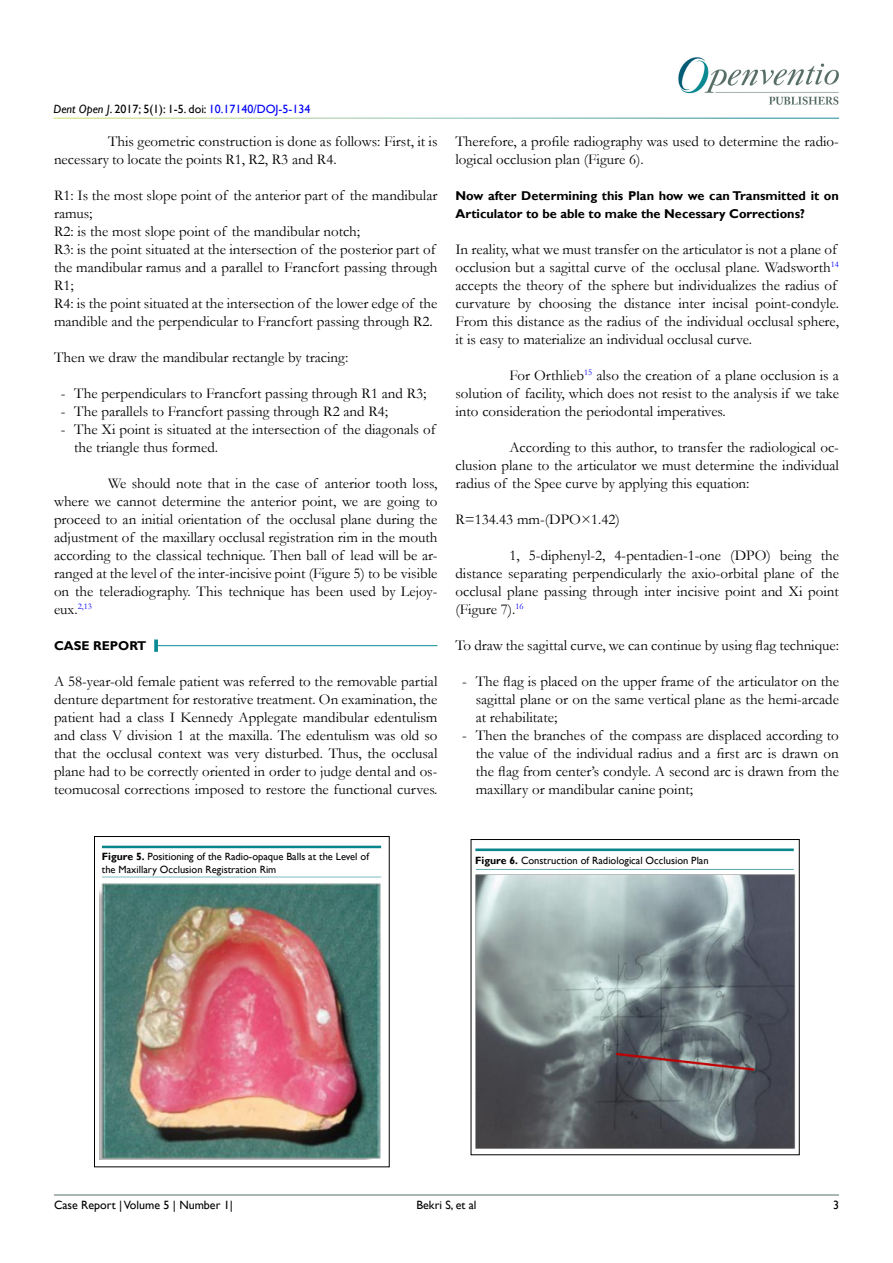
<style>
.page{position:relative;width:893px;height:1263px;background:#fff}
.page>*{position:absolute;margin:0;border:0;box-sizing:border-box;transform-origin:0 0}
.t1{font:15px/18px "Garamond";color:#000;text-align:justify}
.t2{font:700 12.75px/18px "Gill Sans";color:#000}
.t3{font:12px "Gill Sans";color:#000}
.t4{font:10.5px/12.6px "Gill Sans";color:#000}
.s1{font-style:italic}
.s2{color:#0000fa}
.s3{font-weight:700}
</style>
<div class="page">
<img style="left:678px;top:57px;width:161px;height:48px">
<hr style="left:54px;top:1194px;width:785px;height:1px;background:#597068">
<img style="left:100px;top:883px;width:281px;height:276px">
<img style="left:475px;top:874px;width:320px;height:275px">
<div style="left:89px;top:832px;width:307px;height:17px;background:#f9f2f3;opacity:.75"></div>
<div style="left:89px;top:864px;width:307px;height:14px;background:#f9f2f3;opacity:.75"></div>
<div style="left:462px;top:835px;width:346px;height:17px;background:#f9f2f3;opacity:.75"></div>
<hr style="left:158px;top:645px;width:279px;height:1px;background:#0a8b93">
<svg style="left:154px;top:639px;width:4px;height:13px"></svg>
<p class="t3" style="left:53px;top:102px;width:258px"><span class="s1">Dent Open J</span>. 2017; 5(1): 1-5. doi: <span class="s2">10.17140/DOJ-5-134</span></p>
<p class="t1" style="left:54px;top:132px;width:385px;text-indent:54px">This geometric construction is done as follows: First, it is necessary to locate the points R1, R2, R3 and R4.</p>
<p class="t1" style="left:54px;top:186px;width:385px;text-align:left">R1: Is the most slope point of the anterior part of the mandibular ramus;<br>R2: is the most slope point of the mandibular notch;<br>R3: is the point situated at the intersection of the posterior part of the mandibular ramus and a parallel to Francfort passing through R1;<br>R4: is the point situated at the intersection of the lower edge of the mandible and the perpendicular to Francfort passing through R2.</p>
<p class="t1" style="left:54px;top:348px;width:296px">Then we draw the mandibular rectangle by tracing:</p>
<p class="t1" style="left:61px;top:384px;width:367px">- The perpendiculars to Francfort passing through R1 and R3;</p>
<p class="t1" style="left:61px;top:402px;width:329px">- The parallels to Francfort passing through R2 and R4;</p>
<p class="t1" style="left:74px;top:420px;width:363px;text-indent:-14px">- The Xi point is situated at the intersection of the diagonals of the triangle thus formed.</p>
<p class="t1" style="left:54px;top:474px;width:385px;text-indent:54px">We should note that in the case of anterior tooth loss, where we cannot determine the anterior point, we are going to proceed to an initial orientation of the occlusal plane during the adjustment of the maxillary occlusal registration rim in the mouth according to the classical technique. Then ball of lead will be ar&shy;ranged at the level of the inter-incisive point (Figure 5) to be visible on the teleradiography. This technique has been used by Lejoy&shy;eux.<sup>2,13</sup></p>
<p class="t2" style="left:54px;top:637px;width:94px">CASE REPORT</p>
<p class="t1" style="left:54px;top:672px;width:385px">A 58-year-old female patient was referred to the removable partial denture department for restorative treatment. On examination, the patient had a class I Kennedy Applegate mandibular edentulism and class V division 1 at the maxilla. The edentulism was old so that the occlusal context was very disturbed. Thus, the occlusal plane had to be correctly oriented in order to judge dental and os&shy;teomucosal corrections imposed to restore the functional curves.</p>
<p class="t1" style="left:455px;top:132px;width:385px">Therefore, a profile radiography was used to determine the radio&shy;logical occlusion plan (Figure 6).</p>
<p class="t2" style="left:455px;top:187px;width:385px">Now after Determining this Plan how we can Transmitted it on<br>Articulator to be able to make the Necessary Corrections?</p>
<p class="t1" style="left:455px;top:240px;width:385px;text-align:left">In reality, what we must transfer on the articulator is not a plane of occlusion but a sagittal curve of the occlusal plane. Wadsworth<sup>14 </sup>accepts the theory of the sphere but individualizes the radius of curvature by choosing the distance inter incisal point-condyle.<br>From this distance as the radius of the individual occlusal sphere, it is easy to materialize an individual occlusal curve.</p>
<p class="t1" style="left:455px;top:366px;width:385px;text-indent:54px">For Orthlieb<sup>15</sup> also the creation of a plane occlusion is a solution of facility, which does not resist to the analysis if we take into consideration the periodontal imperatives.</p>
<p class="t1" style="left:455px;top:438px;width:385px;text-indent:54px">According to this author, to transfer the radiological oc&shy;clusion plane to the articulator we must determine the individual radius of the Spee curve by applying this equation:</p>
<p class="t1" style="left:455px;top:510px;width:166px">R=134.43 mm-(DPO×1.42)</p>
<p class="t1" style="left:455px;top:546px;width:385px;text-indent:54px">1, 5-diphenyl-2, 4-pentadien-1-one (DPO) being the distance separating perpendicularly the axio-orbital plane of the occlusal plane passing through inter incisive point and Xi point (Figure 7).<sup>16</sup></p>
<p class="t1" style="left:455px;top:636px;width:385px">To draw the sagittal curve, we can continue by using flag technique:</p>
<p class="t1" style="left:476px;top:672px;width:365px;text-indent:-14px">- The flag is placed on the upper frame of the articulator on the sagittal plane or on the same vertical plane as the hemi-arcade at rehabilitate;</p>
<p class="t1" style="left:476px;top:726px;width:365px;text-indent:-13px">- Then the branches of the compass are displaced according to the value of the individual radius and a first arc is drawn on the flag from center’s condyle. A second arc is drawn from the maxillary or mandibular canine point;</p>
<p class="t4" style="left:102px;top:850px;width:269px"><span class="s3">Figure 5.</span> Positioning of the Radio-opaque Balls at the Level of the Maxillary Occlusion Registration Rim</p>
<p class="t4" style="left:475px;top:854px;width:235px"><span class="s3">Figure 6.</span> Construction of Radiological Occlusion Plan</p>
<p class="t3" style="left:54px;top:1198px;width:180px">Case Report | Volume 5 | Number 1|</p>
<p class="t3" style="left:833px;top:1198px;width:7px">3</p>
<p class="t3" style="left:416px;top:1198px;width:62px">Bekri S, et al</p>
</div>
